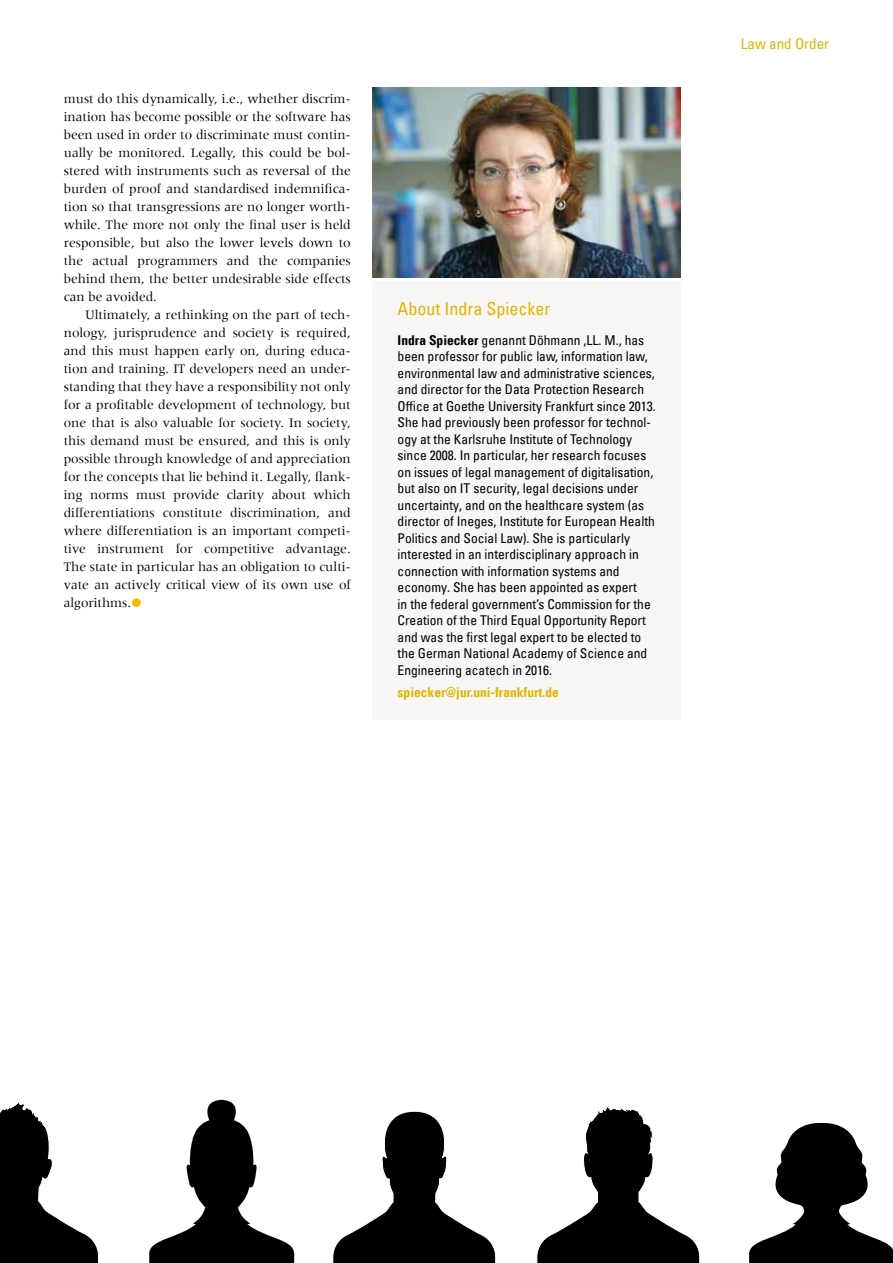
<style>
.page{position:relative;width:893px;height:1263px;background:#fff}
.page>*{position:absolute;margin:0;border:0;box-sizing:border-box;transform-origin:0 0}
.t1{font:condensed 18px "Univers Com 57";color:#e1b400}
.t2{font:condensed 15px "Univers Com 57";color:#e1b400}
.t3{font:13.5px/18px "Meridien";color:#000;text-align:justify}
.t4{font:condensed 13.5px/16.5px "Univers Com 57";color:#000}
.t5{font:13.5px "Univers Com 67 Bold Cond";color:#e1b400}
.s1{font-family:"Univers Com 67 Bold Cond";font-stretch:normal}
</style>
<div class="page">
<svg style="left:149px;top:1100px;width:145px;height:163px"></svg>
<svg style="left:0;top:1102px;width:99px;height:161px"></svg>
<svg style="left:333px;top:1111px;width:163px;height:152px"></svg>
<svg style="left:749px;top:1123px;width:144px;height:140px"></svg>
<svg style="left:537px;top:1106px;width:163px;height:157px"></svg>
<div style="left:372px;top:281px;width:308px;height:439px;background:#f9f7f5"></div>
<img style="left:372px;top:87px;width:308px;height:190px">
<p class="t3" style="left:64px;top:90px;width:289px">must do this dynamically, i.e., whether discrim&shy;ination has become possible or the software has been used in order to discriminate must contin&shy;ually be monitored. Legally, this could be bol&shy;stered with instruments such as reversal of the burden of proof and standardised indemnifica&shy;tion so that transgressions are no longer worth&shy;while. The more not only the final user is held responsible, but also the lower levels down to the actual programmers and the companies behind them, the better undesirable side effects can be avoided.</p>
<p class="t3" style="left:64px;top:306px;width:289px;text-indent:21px">Ultimately, a rethinking on the part of tech&shy;nology, jurisprudence and society is required, and this must happen early on, during educa&shy;tion and training. IT developers need an under&shy;standing that they have a responsibility not only for a profitable development of technology, but one that is also valuable for society. In society, this demand must be ensured, and this is only possible through knowledge of and appreciation for the concepts that lie behind it. Legally, flank&shy;ing norms must provide clarity about which differentiations constitute discrimination, and where differentiation is an important competi&shy;tive instrument for competitive advantage.<br>The state in particular has an obligation to culti&shy;vate an actively critical view of its own use of algorithms.</p>
<h1 class="t1" style="left:398px;top:297px;width:154px">About Indra Spiecker</h1>
<p class="t4" style="left:398px;top:331px;width:260px"><span class="s1">Indra Spiecker</span> genannt Döhmann ,LL. M., has been professor for public law, information law, environmental law and administrative sciences, and director for the Data Protection Research Office at Goethe University Frankfurt since 2013.<br>She had previously been professor for technol&shy;ogy at the Karlsruhe Institute of Technology since 2008. In particular, her research focuses on issues of legal management of digitalisation, but also on IT security, legal decisions under uncertainty, and on the healthcare system (as director of Ineges, Institute for European Health Politics and Social Law). She is particularly interested in an interdisciplinary approach in connection with information systems and economy. She has been appointed as expert<br>in the federal government’s Commission for the Creation of the Third Equal Opportunity Report and was the first legal expert to be elected to the German National Academy of Science and Engineering acatech in 2016.</p>
<p class="t5" style="left:398px;top:684px;width:163px">spiecker@jur.uni-frankfurt.de</p>
<p class="t2" style="left:741px;top:34px;width:90px">Law and Order</p>
</div>
